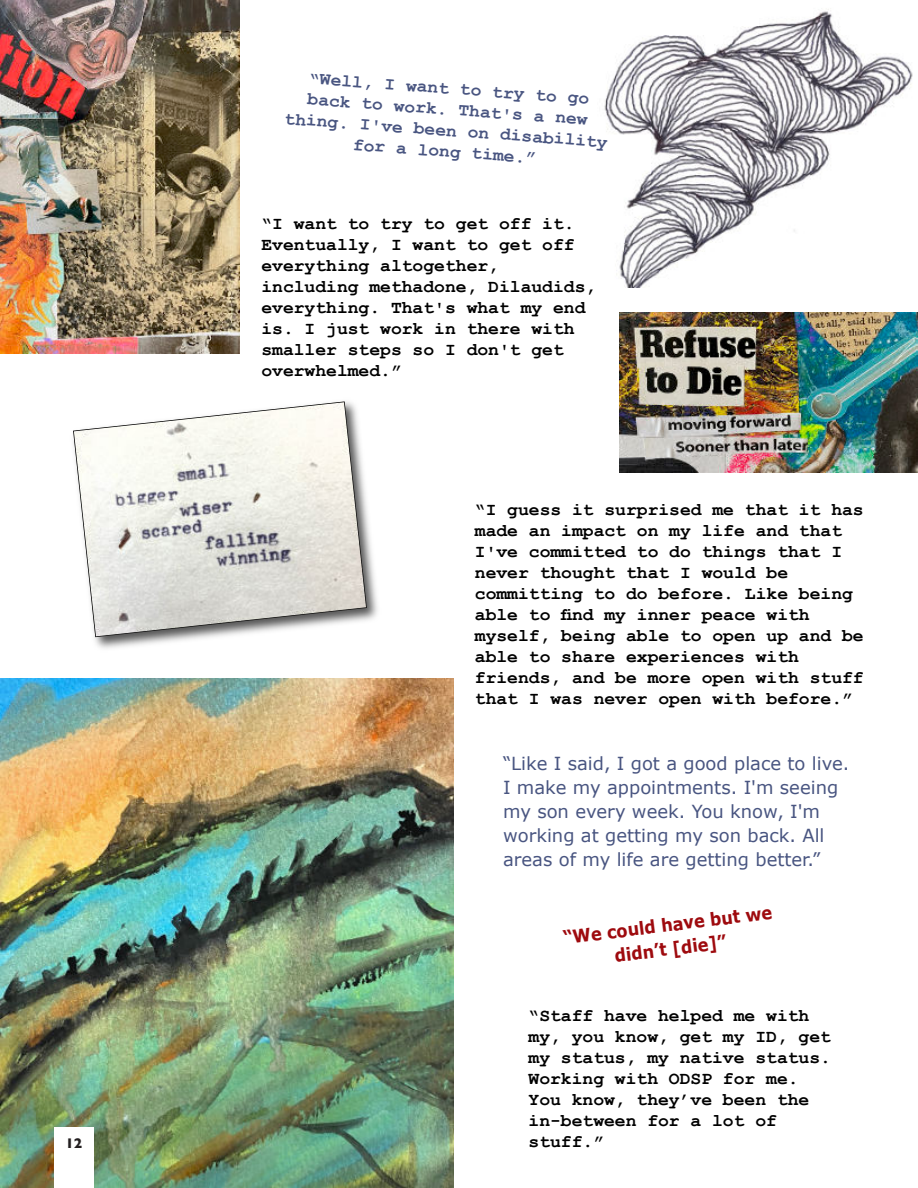
<style>
.page{position:relative;width:918px;height:1188px;background:#fff}
.page>*{position:absolute;margin:0;border:0;box-sizing:border-box;transform-origin:0 0}
.t1{font:700 18px/21px "Courier New";color:#000}
.t2{font:18px/24px "Verdana";color:#495581}
.t3{font:700 18px/21px "Courier New";color:#495581;text-align:center}
.t4{font:700 18px/24px "Verdana";color:#9e0a0e;text-align:center;scale:.9 1}
.t5{font:700 14.25px "Gill Sans";color:#231f20}
</style>
<div class="page">
<img style="left:0;top:678px;width:453px;height:510px">
<div style="left:54px;top:1127px;width:40px;height:61px;background:#fff"></div>
<img style="left:604px;top:9px;width:309px;height:279px">
<img style="left:94px;top:511px;width:284px;height:138px">
<svg style="left:73px;top:401px;width:294px;height:236px"></svg>
<img style="left:0;top:0;width:240px;height:354px">
<img style="left:620px;top:313px;width:298px;height:159px">
<p class="t5" style="left:66px;top:1138px;width:18px">12</p>
<p class="t3" style="left:288px;top:68px;width:326px;rotate:4deg">“Well, I want to try to go back to work. That's a new thing. I've been on disability for a long time.”</p>
<p class="t1" style="left:261px;top:214px;width:336px">“I want to try to get off it.<br>Eventually, I want to get off everything altogether, including methadone, Dilaudids, everything. That's what my end is. I just work in there with smaller steps so I don't get overwhelmed.”</p>
<p class="t1" style="left:475px;top:501px;width:390px">“I guess it surprised me that it has made an impact on my life and that<br>I've committed to do things that I never thought that I would be committing to do before. Like being able to find my inner peace with myself, being able to open up and be able to share experiences with friends, and be more open with stuff that I was never open with before.”</p>
<p class="t2" style="left:503px;top:753px;width:348px">“Like I said, I got a good place to live.<br>I make my appointments. I'm seeing my son every week. You know, I'm working at getting my son back. All areas of my life are getting better.”</p>
<p class="t4" style="left:562px;top:927px;width:235px;rotate:-7deg">“We could have but we didn’t [die]”</p>
<p class="t1" style="left:529px;top:1007px;width:304px">“Staff have helped me with my, you know, get my ID, get my status, my native status.<br>Working with ODSP for me.<br>You know, they’ve been the in-between for a lot of stuff.”</p>
</div>
